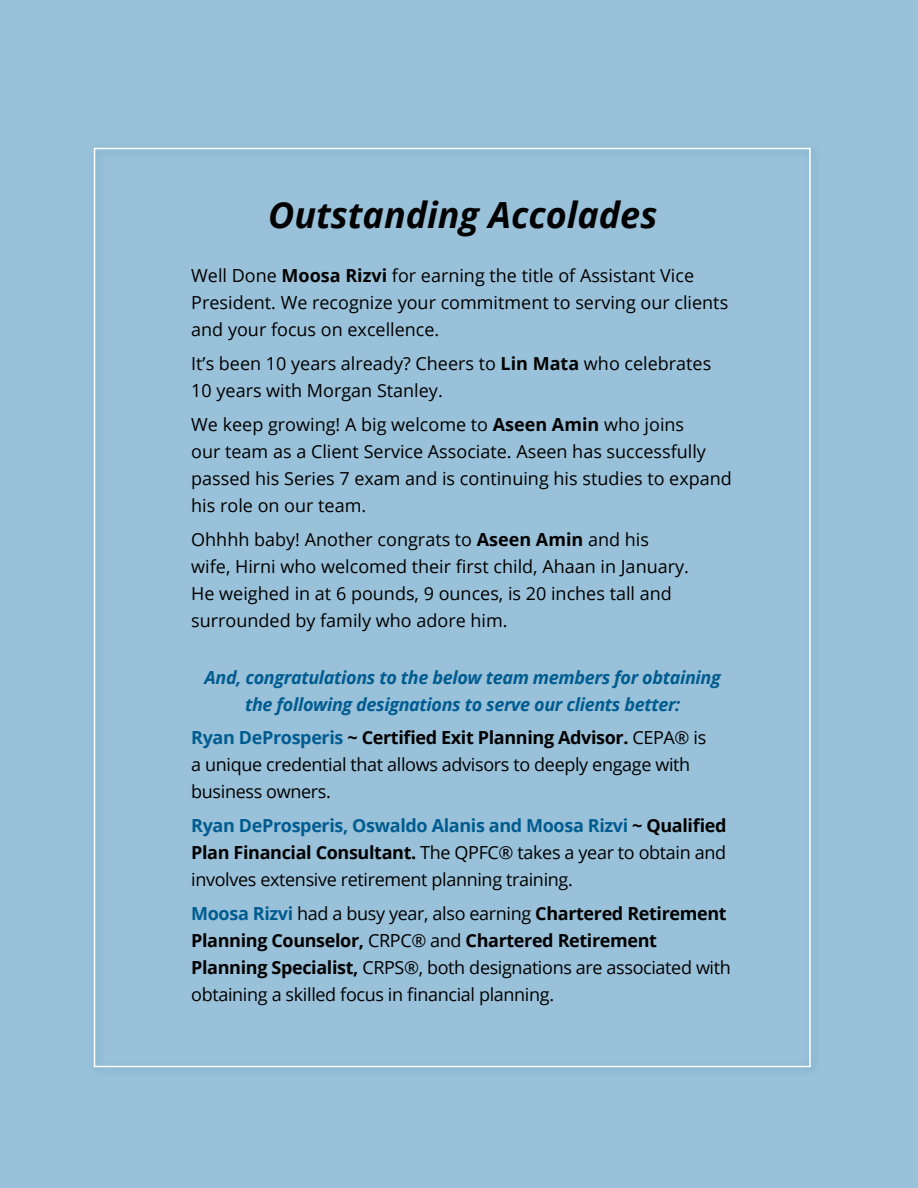
<style>
.page{position:relative;width:918px;height:1188px;background:#99c1d9}
.page>*{position:absolute;margin:0;border:0;box-sizing:border-box;transform-origin:0 0}
.t1{font:italic 700 36px "Open Sans";color:#000}
.t2{font:18px/27px "Open Sans";color:#000}
.t3{font:18px/27px "Open Sans";letter-spacing:-.02em;color:#000}
.t4{font:italic 700 18px/27px "Open Sans";letter-spacing:-.02em;color:#005c90;text-align:center}
.s1{font-weight:700}
.s2{font-weight:700;color:#005c90}
</style>
<div class="page">
<p class="t1" style="left:268px;top:190px;width:391px">Outstanding Accolades</p>
<p class="t2" style="left:191px;top:262px;width:539px">Well Done <span class="s1">Moosa Rizvi</span> for earning the title of Assistant Vice<br>President. We recognize your commitment to serving our clients and your focus on excellence.</p>
<p class="t2" style="left:191px;top:350px;width:522px">It’s been 10 years already? Cheers to <span class="s1">Lin Mata</span> who celebrates<br>10 years with Morgan Stanley.</p>
<p class="t2" style="left:191px;top:410px;width:542px">We keep growing! A big welcome to <span class="s1">Aseen Amin</span> who joins<br>our team as a Client Service Associate. Aseen has successfully passed his Series 7 exam and is continuing his studies to expand his role on our team.</p>
<p class="t2" style="left:191px;top:525px;width:499px">Ohhhh baby! Another congrats to <span class="s1">Aseen Amin</span> and his wife, Hirni who welcomed their first child, Ahaan in January.<br>He weighed in at 6 pounds, 9 ounces, is 20 inches tall and surrounded by family who adore him.</p>
<p class="t4" style="left:205px;top:663px;width:518px">And, congratulations to the below team members for obtaining the following designations to serve our clients better:</p>
<p class="t3" style="left:191px;top:724px;width:517px"><span class="s2">Ryan DeProsperis</span> <span class="s1">~ Certified Exit Planning Advisor.</span> CEPA® is a unique credential that allows advisors to deeply engage with business owners.</p>
<p class="t2" style="left:191px;top:812px;width:537px;text-align:justify"><span class="s2">Ryan DeProsperis, Oswaldo Alanis and Moosa Rizvi</span> <span class="s1">~ Qualified Plan Financial Consultant.</span> The QPFC® takes a year to obtain and involves extensive retirement planning training.</p>
<p class="t3" style="left:191px;top:899px;width:541px"><span class="s2">Moosa Rizvi</span> had a busy year, also earning <span class="s1">Chartered Retirement Planning Counselor,</span> CRPC® and <span class="s1">Chartered Retirement Planning Specialist,</span> CRPS®, both designations are associated with obtaining a skilled focus in financial planning.</p>
</div>
